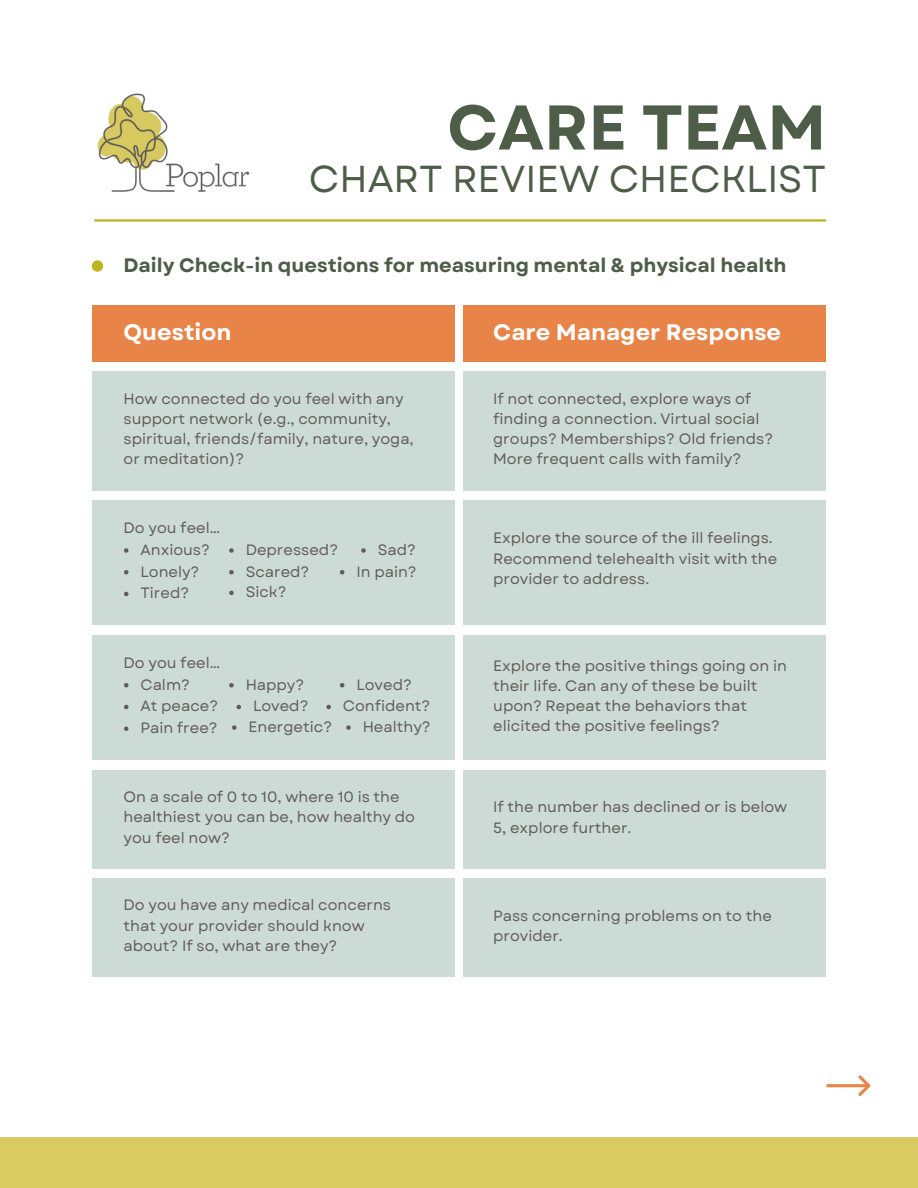
<style>
.page{position:relative;width:918px;height:1188px;background:#fff}
.page>*{position:absolute;margin:0;border:0;box-sizing:border-box;transform-origin:0 0}
.t1{font:700 63px "Garet";color:#4e5d48}
.t2{font:37.5px "Garet";color:#4e5d48}
.t3{font:700 22.5px "Garet";color:#fff}
.t4{font:700 19.5px "Garet";color:#4e5d48}
.t5{font:15px/20.2px "Garet";color:#625b5b}
</style>
<div class="page">
<img style="left:97px;top:93px;width:153px;height:99px">
<hr style="left:94px;top:219px;width:732px;height:3px;background:#bbb322">
<div style="left:0;top:1138px;width:918px;height:50px;background:#d9ca62"></div>
<svg style="left:826px;top:1075px;width:44px;height:21px"></svg>
<div style="left:92px;top:260px;width:11px;height:12px;background:#bbb322;border-radius:50%"></div>
<div style="left:92px;top:305px;width:362px;height:56px;background:#e88448"></div>
<div style="left:464px;top:305px;width:362px;height:56px;background:#e88448"></div>
<div style="left:92px;top:371px;width:362px;height:119px;background:#cddbd6"></div>
<div style="left:464px;top:371px;width:362px;height:119px;background:#cddbd6"></div>
<div style="left:92px;top:500px;width:362px;height:125px;background:#cddbd6"></div>
<div style="left:464px;top:500px;width:362px;height:125px;background:#cddbd6"></div>
<svg style="left:124px;top:548px;width:4px;height:5px"></svg>
<svg style="left:229px;top:548px;width:5px;height:5px"></svg>
<svg style="left:361px;top:548px;width:5px;height:5px"></svg>
<svg style="left:124px;top:570px;width:4px;height:4px"></svg>
<svg style="left:229px;top:570px;width:5px;height:4px"></svg>
<svg style="left:340px;top:570px;width:4px;height:4px"></svg>
<svg style="left:124px;top:592px;width:4px;height:4px"></svg>
<svg style="left:229px;top:591px;width:5px;height:4px"></svg>
<div style="left:92px;top:635px;width:362px;height:125px;background:#cddbd6"></div>
<div style="left:464px;top:635px;width:362px;height:125px;background:#cddbd6"></div>
<svg style="left:124px;top:683px;width:4px;height:4px"></svg>
<svg style="left:229px;top:683px;width:5px;height:4px"></svg>
<svg style="left:340px;top:683px;width:4px;height:4px"></svg>
<svg style="left:124px;top:705px;width:4px;height:4px"></svg>
<svg style="left:237px;top:705px;width:4px;height:4px"></svg>
<svg style="left:326px;top:705px;width:5px;height:4px"></svg>
<svg style="left:124px;top:726px;width:4px;height:5px"></svg>
<svg style="left:232px;top:725px;width:5px;height:5px"></svg>
<svg style="left:346px;top:725px;width:5px;height:5px"></svg>
<div style="left:92px;top:770px;width:362px;height:98px;background:#cddbd6"></div>
<div style="left:464px;top:770px;width:362px;height:98px;background:#cddbd6"></div>
<div style="left:92px;top:878px;width:362px;height:98px;background:#cddbd6"></div>
<div style="left:464px;top:878px;width:362px;height:98px;background:#cddbd6"></div>
<p class="t1" style="left:447px;top:82px;width:380px">CARE TEAM</p>
<p class="t2" style="left:309px;top:152px;width:519px">CHART REVIEW CHECKLIST</p>
<p class="t4" style="left:124px;top:251px;width:664px">Daily Check-in questions for measuring mental &amp; physical health</p>
<p class="t3" style="left:124px;top:316px;width:109px">Question</p>
<p class="t3" style="left:493px;top:316px;width:290px">Care Manager Response</p>
<p class="t5" style="left:124px;top:388px;width:292px">How connected do you feel with any support network (e.g., community, spiritual, friends/family, nature, yoga,</p>
<p class="t5" style="left:124px;top:449px;width:122px">or meditation)?</p>
<p class="t5" style="left:124px;top:518px;width:98px">Do you feel…</p>
<p class="t5" style="left:140px;top:540px;width:71px">Anxious?</p>
<p class="t5" style="left:246px;top:540px;width:94px">Depressed?</p>
<p class="t5" style="left:378px;top:540px;width:40px">Sad?</p>
<p class="t5" style="left:140px;top:561px;width:61px">Lonely?</p>
<p class="t5" style="left:246px;top:561px;width:65px">Scared?</p>
<p class="t5" style="left:356px;top:561px;width:62px">In pain?</p>
<p class="t5" style="left:140px;top:583px;width:50px">Tired?</p>
<p class="t5" style="left:246px;top:582px;width:42px">Sick?</p>
<p class="t5" style="left:493px;top:388px;width:282px">If not connected, explore ways of finding a connection. Virtual social groups? Memberships? Old friends?<br>More frequent calls with family?</p>
<p class="t5" style="left:493px;top:528px;width:286px">Explore the source of the ill feelings.<br>Recommend telehealth visit with the provider to address.</p>
<p class="t5" style="left:124px;top:653px;width:98px">Do you feel…</p>
<p class="t5" style="left:140px;top:674px;width:51px">Calm?</p>
<p class="t5" style="left:246px;top:674px;width:60px">Happy?</p>
<p class="t5" style="left:356px;top:674px;width:57px">Loved?</p>
<p class="t5" style="left:140px;top:696px;width:79px">At peace?</p>
<p class="t5" style="left:253px;top:696px;width:57px">Loved?</p>
<p class="t5" style="left:343px;top:696px;width:89px">Confident?</p>
<p class="t5" style="left:140px;top:718px;width:79px">Pain free?</p>
<p class="t5" style="left:249px;top:717px;width:85px">Energetic?</p>
<p class="t5" style="left:493px;top:655px;width:295px">Explore the positive things going on in their life. Can any of these be built upon? Repeat the behaviors that</p>
<p class="t5" style="left:363px;top:717px;width:70px">Healthy?</p>
<p class="t5" style="left:493px;top:716px;width:228px">elicited the positive feelings?</p>
<p class="t5" style="left:124px;top:787px;width:293px">On a scale of 0 to 10, where 10 is the healthiest you can be, how healthy do you feel now?</p>
<p class="t5" style="left:493px;top:797px;width:296px">If the number has declined or is below<br>5, explore further.</p>
<p class="t5" style="left:124px;top:895px;width:269px">Do you have any medical concerns that your provider should know about? If so, what are they?</p>
<p class="t5" style="left:493px;top:905px;width:280px">Pass concerning problems on to the provider.</p>
</div>
